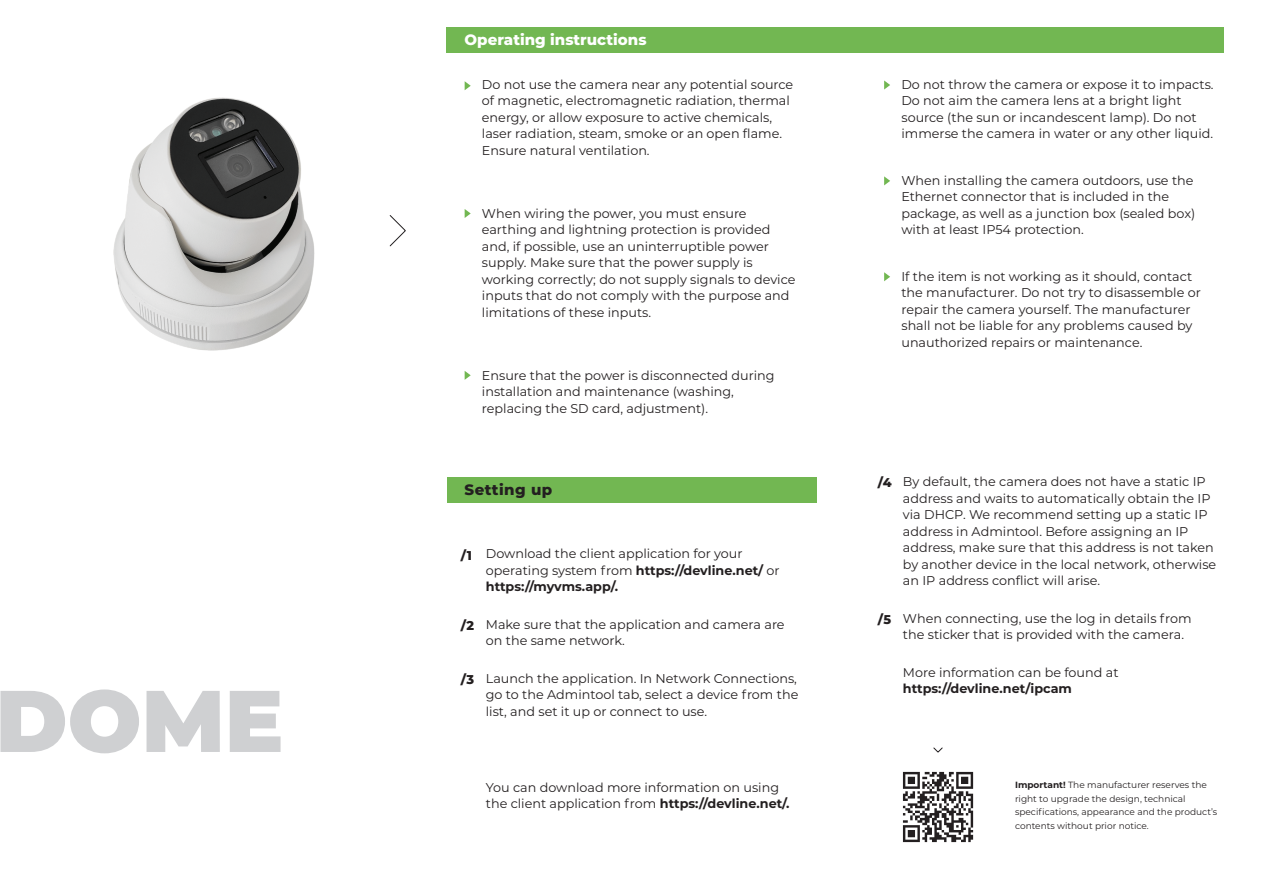
<style>
.page{position:relative;width:1263px;height:893px;background:#fff}
.page>*{position:absolute;margin:0;border:0;box-sizing:border-box;transform-origin:0 0}
.t1{font:800 15px "Montserrat";color:#fff}
.t2{font:800 15px "Montserrat";letter-spacing:.03em;color:#231f20}
.t3{font:12.75px/16.5px "Montserrat";color:#231f20}
.t4{font:700 12.75px "Montserrat";color:#231f20}
.t5{font:800 12.75px "Montserrat";color:#231f20}
.t6{font:9px/13.5px "Montserrat";color:#231f20}
.s1{font-weight:700}
</style>
<div class="page">
<svg style="left:390px;top:215px;width:16px;height:31px"></svg>
<div style="left:447px;top:27px;width:776px;height:26px;background:#72b752"></div>
<svg style="left:465px;top:81px;width:6px;height:9px"></svg>
<svg style="left:465px;top:209px;width:6px;height:9px"></svg>
<svg style="left:465px;top:371px;width:6px;height:9px"></svg>
<svg style="left:884px;top:80px;width:6px;height:10px"></svg>
<svg style="left:884px;top:176px;width:6px;height:9px"></svg>
<svg style="left:884px;top:272px;width:6px;height:9px"></svg>
<div style="left:447px;top:477px;width:369px;height:26px;background:#72b752"></div>
<svg style="left:933px;top:747px;width:10px;height:6px"></svg>
<svg style="left:903px;top:772px;width:70px;height:70px"></svg>
<img style="left:114px;top:98px;width:200px;height:253px">
<svg style="left:0;top:689px;width:139px;height:64px"></svg>
<svg style="left:147px;top:691px;width:73px;height:61px"></svg>
<svg style="left:230px;top:691px;width:51px;height:61px"></svg>
<p class="t1" style="left:465px;top:28px;width:183px">Operating instructions</p>
<p class="t3" style="left:482px;top:76px;width:313px">Do not use the camera near any potential source of magnetic, electromagnetic radiation, thermal energy, or allow exposure to active chemicals, laser radiation, steam, smoke or an open flame.<br>Ensure natural ventilation.</p>
<p class="t3" style="left:482px;top:205px;width:315px">When wiring the power, you must ensure earthing and lightning protection is provided and, if possible, use an uninterruptible power supply. Make sure that the power supply is working correctly; do not supply signals to device inputs that do not comply with the purpose and limitations of these inputs.</p>
<p class="t3" style="left:482px;top:366px;width:294px">Ensure that the power is disconnected during installation and maintenance (washing, replacing the SD card, adjustment).</p>
<p class="t2" style="left:465px;top:478px;width:89px">Setting up</p>
<p class="t5" style="left:461px;top:546px;width:13px">/1</p>
<p class="t5" style="left:461px;top:616px;width:15px">/2</p>
<p class="t5" style="left:461px;top:670px;width:15px">/3</p>
<p class="t3" style="left:486px;top:545px;width:295px">Download the client application for your operating system from <span class="s1">https://devline.net/</span> or <span class="s1">https://myvms.app/.</span></p>
<p class="t3" style="left:486px;top:616px;width:300px">Make sure that the application and camera are on the same network.</p>
<p class="t3" style="left:486px;top:670px;width:314px;text-align:justify">Launch the application. In Network Connections, go to the Admintool tab, select a device from the list, and set it up or connect to use.</p>
<p class="t3" style="left:486px;top:779px;width:305px">You can download more information on using the client application from <span class="s1">https://devline.net/.</span></p>
<p class="t3" style="left:901px;top:76px;width:314px">Do not throw the camera or expose it to impacts.<br>Do not aim the camera lens at a bright light source (the sun or incandescent lamp). Do not immerse the camera in water or any other liquid.</p>
<p class="t3" style="left:901px;top:172px;width:295px">When installing the camera outdoors, use the Ethernet connector that is included in the package, as well as a junction box (sealed box) with at least IP54 protection.</p>
<p class="t3" style="left:901px;top:268px;width:301px">If the item is not working as it should, contact the manufacturer. Do not try to disassemble or repair the camera yourself. The manufacturer shall not be liable for any problems caused by unauthorized repairs or maintenance.</p>
<p class="t5" style="left:878px;top:473px;width:15px">/4</p>
<p class="t5" style="left:878px;top:610px;width:15px">/5</p>
<p class="t3" style="left:903px;top:473px;width:315px">By default, the camera does not have a static IP address and waits to automatically obtain the IP via DHCP. We recommend setting up a static IP address in Admintool. Before assigning an IP address, make sure that this address is not taken by another device in the local network, otherwise an IP address conflict will arise.</p>
<p class="t3" style="left:903px;top:609px;width:290px">When connecting, use the log in details from the sticker that is provided with the camera.</p>
<p class="t3" style="left:903px;top:663px;width:217px">More information can be found at</p>
<p class="t4" style="left:903px;top:679px;width:170px">https://devline.net/ipcam</p>
<p class="t6" style="left:1015px;top:778px;width:204px"><span class="s1">Important!</span> The manufacturer reserves the right to upgrade the design, technical specifications, appearance and the product’s contents without prior notice.</p>
</div>
